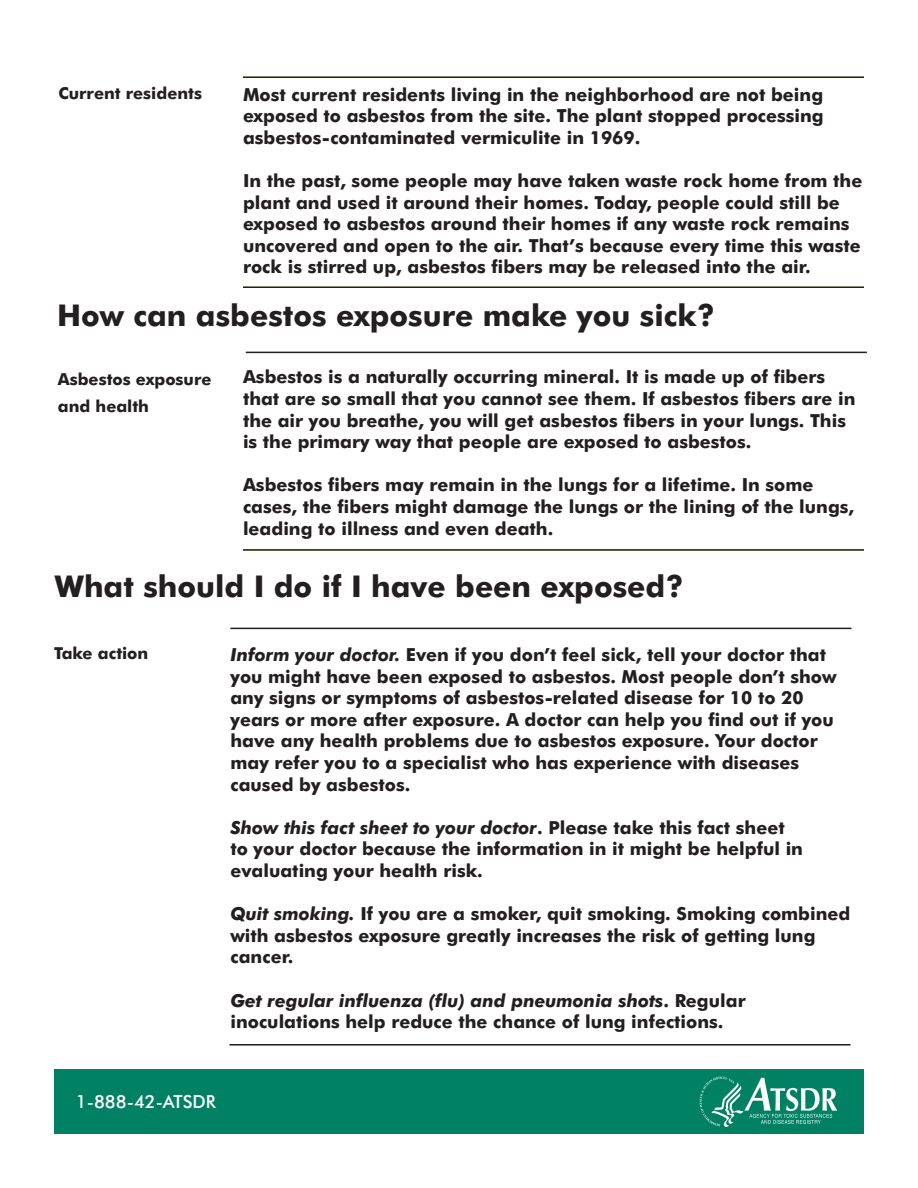
<style>
.page{position:relative;width:918px;height:1188px;background:#fff}
.page>*{position:absolute;margin:0;border:0;box-sizing:border-box;transform-origin:0 0}
.t1{font:700 30px "Futura BT";color:#231f20}
.Bullet_Text_1{font:700 18px/21.6px "Futura BT";color:#231f20}
.Block_Text{font:700 18px/21.6px "Futura BT";color:#231f20}
.t2{font:500 18px "Futura BT";color:#fff}
.h2_part1{font:700 16.5px/27px "Futura BT";color:#231f20}
.s1{font-style:italic}
</style>
<div class="page">
<div style="left:54px;top:1069px;width:810px;height:65px;background:#008163"></div>
<hr style="left:243px;top:549px;width:621px;height:2px;background:#231f20">
<hr style="left:246px;top:352px;width:621px;height:1px;background:#231f20">
<hr style="left:243px;top:76px;width:621px;height:2px;background:#231f20">
<hr style="left:243px;top:286px;width:621px;height:2px;background:#231f20">
<hr style="left:230px;top:628px;width:621px;height:1px;background:#231f20">
<hr style="left:230px;top:1044px;width:620px;height:2px;background:#231f20">
<svg style="left:700px;top:1077px;width:137px;height:50px"></svg>
<p class="h2_part1" style="left:58px;top:79px;width:145px">Current residents</p>
<p class="Block_Text" style="left:243px;top:83px;width:582px;text-align:justify">Most current residents living in the neighborhood are not being exposed to asbestos from the site. The plant stopped processing asbestos-contaminated vermiculite in 1969.</p>
<p class="Bullet_Text_1" style="left:243px;top:170px;width:621px">In the past, some people may have taken waste rock home from the plant and used it around their homes. Today, people could still be exposed to asbestos around their homes if any waste rock remains uncovered and open to the air. That’s because every time this waste rock is stirred up, asbestos fibers may be released into the air.</p>
<p class="t1" style="left:57px;top:297px;width:659px">How can asbestos exposure make you sick?</p>
<p class="h2_part1" style="left:58px;top:365px;width:155px">Asbestos exposure and health</p>
<p class="Block_Text" style="left:243px;top:366px;width:614px">Asbestos is a naturally occurring mineral. It is made up of fibers that are so small that you cannot see them. If asbestos fibers are in the air you breathe, you will get asbestos fibers in your lungs. This is the primary way that people are exposed to asbestos.</p>
<p class="Bullet_Text_1" style="left:243px;top:474px;width:613px">Asbestos fibers may remain in the lungs for a lifetime. In some cases, the fibers might damage the lungs or the lining of the lungs, leading to illness and even death.</p>
<p class="t1" style="left:55px;top:568px;width:630px">What should I do if I have been exposed?</p>
<p class="h2_part1" style="left:54px;top:640px;width:96px">Take action</p>
<p class="Bullet_Text_1" style="left:230px;top:644px;width:608px"><span class="s1">Inform your doctor.</span> Even if you don’t feel sick, tell your doctor that you might have been exposed to asbestos. Most people don’t show any signs or symptoms of asbestos-related disease for 10 to 20 years or more after exposure. A doctor can help you find out if you have any health problems due to asbestos exposure. Your doctor may refer you to a specialist who has experience with diseases caused by asbestos.</p>
<p class="Bullet_Text_1" style="left:230px;top:816px;width:574px"><span class="s1">Show this fact sheet to your doctor</span>. Please take this fact sheet to your doctor because the information in it might be helpful in evaluating your health risk.</p>
<p class="Bullet_Text_1" style="left:230px;top:903px;width:621px"><span class="s1">Quit smoking.</span> If you are a smoker, quit smoking. Smoking combined with asbestos exposure greatly increases the risk of getting lung cancer.</p>
<p class="Bullet_Text_1" style="left:230px;top:989px;width:517px"><span class="s1">Get regular influenza (flu) and pneumonia shots</span>. Regular inoculations help reduce the chance of lung infections.</p>
<p class="t2" style="left:76px;top:1091px;width:142px">1-888-42-ATSDR</p>
</div>
